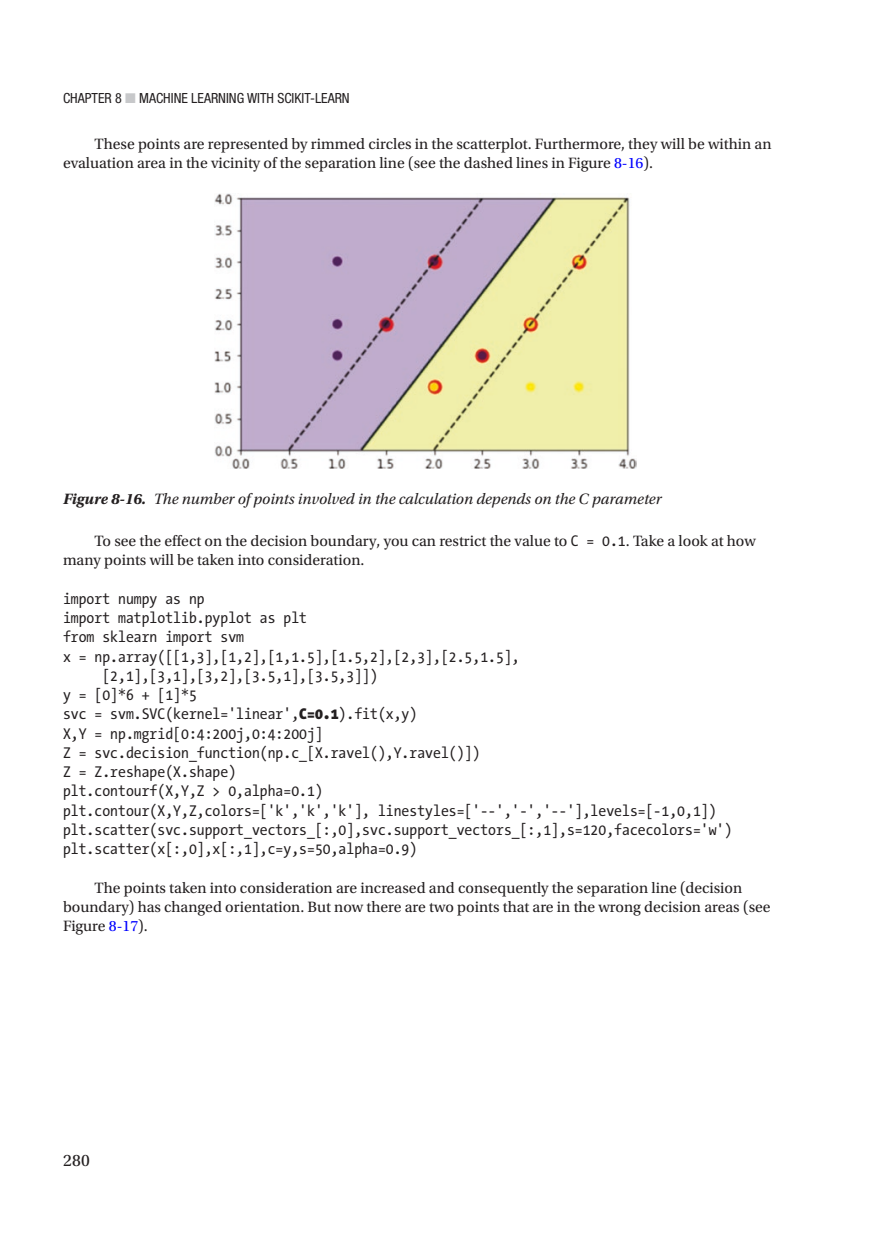
<style>
.page{position:relative;width:882px;height:1260px;background:#fff}
.page>*{position:absolute;margin:0;border:0;box-sizing:border-box;transform-origin:0 0}
.t1{font:17.5px "Utopia Std";color:#231f20}
.Chapter{font:15.75px "The Sans Mono Con Normal";color:#231f20}
.Text{font:15.75px/19.2px "Utopia Std";color:#231f20}
.t2{font:italic 15.75px "Utopia Std";color:#231f20}
.Code_End{font:15.75px "The Sans Mono Con Normal";color:#231f20}
.Code_Start{font:15.75px "The Sans Mono Con Normal";color:#231f20}
.t3{font:condensed 14px "Helvetica Neue LT Std";color:#231f20}
.s1{color:#c7c8ca}
.s2{color:#00f}
.s3{font-weight:700}
.s4{font-family:"The Sans Mono Con Normal"}
.s5{font-family:"The Sans Mono Con";font-weight:900}
</style>
<div class="page">
<img style="left:214px;top:194px;width:422px;height:275px">
<p class="t3" style="left:63px;top:90px;width:288px">CHAPTER 8 <span class="s1">■</span> MACHINE LEARNING WITH SCIKIT-LEARN</p>
<p class="Text" style="left:63px;top:134px;width:710px;text-indent:32px">These points are represented by rimmed circles in the scatterplot. Furthermore, they will be within an evaluation area in the vicinity of the separation line (see the dashed lines in Figure <span class="s2">8-16</span>).</p>
<p class="t2" style="left:63px;top:490px;width:600px"><span class="s3">Figure 8-16.</span> The number of points involved in the calculation depends on the C parameter</p>
<p class="Text" style="left:63px;top:532px;width:694px;text-indent:32px">To see the effect on the decision boundary, you can restrict the value to <span class="s4">C = 0.1</span>. Take a look at how many points will be taken into consideration.</p>
<p class="Code_Start" style="left:63px;top:590px;width:143px">import numpy as np</p>
<p class="Chapter" style="left:63px;top:610px;width:246px">import matplotlib.pyplot as plt</p>
<p class="Chapter" style="left:63px;top:629px;width:183px">from sklearn import svm</p>
<p class="Chapter" style="left:63px;top:648px;width:458px">x = np.array([[1,3],[1,2],[1,1.5],[1.5,2],[2,3],[2.5,1.5],</p>
<p class="Chapter" style="left:102px;top:667px;width:277px">[2,1],[3,1],[3,2],[3.5,1],[3.5,3]])</p>
<p class="Chapter" style="left:63px;top:687px;width:135px">y = [0]*6 + [1]*5</p>
<p class="Chapter" style="left:63px;top:706px;width:356px">svc = svm.SVC(kernel='linear',<span class="s5">C=0.1</span>).fit(x,y)</p>
<p class="Chapter" style="left:63px;top:725px;width:261px">X,Y = np.mgrid[0:4:200j,0:4:200j]</p>
<p class="Chapter" style="left:63px;top:744px;width:419px">Z = svc.decision_function(np.c_[X.ravel(),Y.ravel()])</p>
<p class="Chapter" style="left:63px;top:764px;width:175px">Z = Z.reshape(X.shape)</p>
<p class="Chapter" style="left:63px;top:783px;width:261px">plt.contourf(X,Y,Z &gt; 0,alpha=0.1)</p>
<p class="Chapter" style="left:63px;top:802px;width:655px">plt.contour(X,Y,Z,colors=['k','k','k'], linestyles=['--','-','--'],levels=[-1,0,1])</p>
<p class="Chapter" style="left:63px;top:821px;width:671px">plt.scatter(svc.support_vectors_[:,0],svc.support_vectors_[:,1],s=120,facecolors='w')</p>
<p class="Code_End" style="left:63px;top:841px;width:356px">plt.scatter(x[:,0],x[:,1],c=y,s=50,alpha=0.9)</p>
<p class="Text" style="left:63px;top:878px;width:709px;text-indent:32px">The points taken into consideration are increased and consequently the separation line (decision boundary) has changed orientation. But now there are two points that are in the wrong decision areas (see<br>Figure <span class="s2">8-17</span>).</p>
<p class="t1" style="left:63px;top:1150px;width:28px">280</p>
</div>
